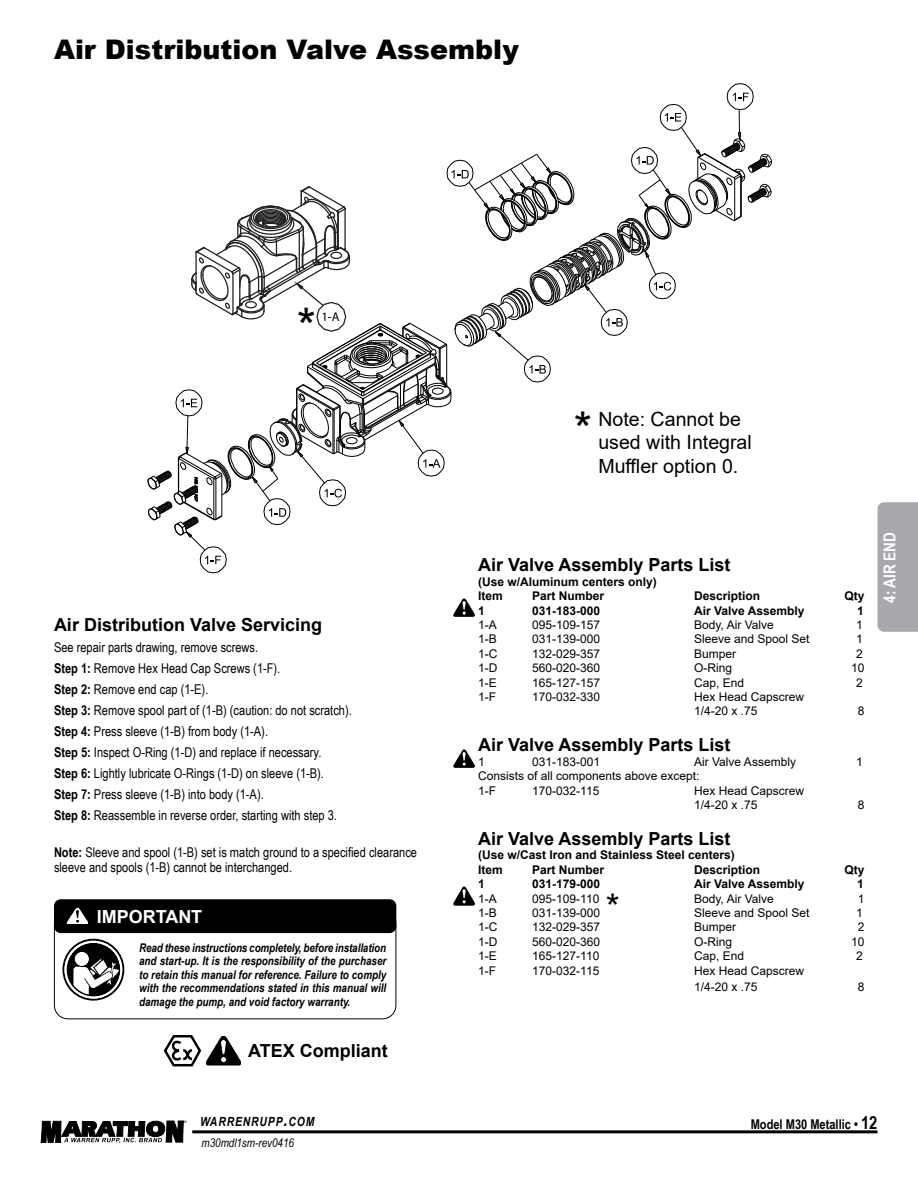
<style>
.page{position:relative;width:918px;height:1188px;background:#fff}
.page>*{position:absolute;margin:0;border:0;box-sizing:border-box;transform-origin:0 0}
.t1{font:49.35px "Arial";color:#000}
.t2{font:46.95px "Arial";color:#000}
.t3{font:36px "Arial";color:#000}
.t4{font:900 27px "Arial";color:#000}
.t5{font:19.65px/23.5px "Arial";color:#000}
.t6{font:700 18px "Arial";color:#000}
.t7{font:700 18px "Arial";color:#fff}
.t8{font:700 16.5px "Arial Narrow";color:#fff}
.t9{font:13.5px/21px "Arial Narrow";color:#000}
.t10{font:700 13.5px "Arial Narrow";color:#000}
.t11{font:12.75px "Myriad Pro";color:#000}
.t12{font:italic 700 12.6px "Arial Narrow";letter-spacing:.07em;color:#000}
.t13{font:12px/14.4px "Arial";color:#000}
.t14{font:italic 700 12px/13.5px "Arial Narrow";color:#000;text-align:justify}
.t15{font:700 12px/14.4px "Arial";color:#000}
.t16{font:italic 12px "Arial Narrow";color:#000}
.s1{font-weight:700}
.s2{font-size:18px}
</style>
<div class="page">
<svg style="left:41px;top:1121px;width:146px;height:22px"></svg>
<hr style="left:192px;top:1130px;width:686px;height:3px;background:#000">
<img style="left:206px;top:1036px;width:35px;height:29px">
<svg style="left:164px;top:1035px;width:37px;height:32px"></svg>
<img style="left:453px;top:598px;width:23px;height:19px">
<img style="left:453px;top:749px;width:23px;height:19px">
<img style="left:453px;top:886px;width:22px;height:20px">
<svg style="left:147px;top:83px;width:625px;height:490px"></svg>
<svg style="left:67px;top:943px;width:53px;height:54px"></svg>
<div style="left:62px;top:939px;width:62px;height:62px;border:2px solid #000;border-radius:50%"></div>
<div style="left:65px;top:941px;width:57px;height:57px;border:2px solid #fff;border-radius:50%"></div>
<img style="left:67px;top:943px;width:53px;height:53px;border-radius:26px">
<div style="left:75px;top:953px;width:13px;height:12px;background:#fff;border-radius:50%"></div>
<div style="left:75px;top:953px;width:13px;height:13px;border:1px solid #fff;border-radius:50%"></div>
<div style="left:54px;top:910px;width:342px;height:109px;border:1px solid #000;border-radius:14px"></div>
<div style="left:54px;top:899px;width:342px;height:34px;background:#000;border-radius:7px"></div>
<img style="left:67px;top:908px;width:20px;height:16px">
<div style="left:878px;top:502px;width:40px;height:130px;background:#a7a9ac"></div>
<h3 class="t4" style="left:54px;top:30px;width:467px">Air Distribution Valve Assembly</h3>
<h1 class="t1" style="left:297px;top:293px;width:21px">*</h1>
<p class="t11" style="left:321px;top:309px;width:20px">1-A</p>
<h3 class="t6" style="left:54px;top:612px;width:270px">Air Distribution Valve Servicing</h3>
<p class="t9" style="left:54px;top:636px;width:299px">See repair parts drawing, remove screws.<br><span class="s1">Step 1:</span> Remove Hex Head Cap Screws (1-F).<br><span class="s1">Step 2:</span> Remove end cap (1-E).<br><span class="s1">Step 3:</span> Remove spool part of (1-B) (caution: do not scratch).<br><span class="s1">Step 4:</span> Press sleeve (1-B) from body (1-A).<br><span class="s1">Step 5:</span> Inspect O-Ring (1-D) and replace if necessary.<br><span class="s1">Step 6:</span> Lightly lubricate O-Rings (1-D) on sleeve (1-B).<br><span class="s1">Step 7:</span> Press sleeve (1-B) into body (1-A).<br><span class="s1">Step 8:</span> Reassemble in reverse order, starting with step 3.</p>
<p class="t9" style="left:54px;top:845px;width:365px;line-height:15px"><span class="s1">Note:</span> Sleeve and spool (1-B) set is match ground to a specified clearance sleeve and spools (1-B) cannot be interchanged.</p>
<h3 class="t7" style="left:97px;top:904px;width:107px">IMPORTANT</h3>
<p class="t14" style="left:139px;top:940px;width:249px">Read these instructions completely, before installation and start-up. It is the responsibility of the purchaser to retain this manual for reference. Failure to comply with the recommendations stated in this manual will damage the pump, and void factory warranty.</p>
<h3 class="t6" style="left:248px;top:1038px;width:141px">ATEX Compliant</h3>
<h2 class="t2" style="left:574px;top:397px;width:20px">*</h2>
<h3 class="t5" style="left:598px;top:407px;width:155px">Note: Cannot be used with Integral<br>Muffler option 0.</h3>
<h3 class="t6" style="left:478px;top:552px;width:254px">Air Valve Assembly Parts List</h3>
<p class="t15" style="left:478px;top:574px;width:180px">(Use w/Aluminum centers only)<br>Item</p>
<p class="t15" style="left:532px;top:589px;width:74px">Part Number</p>
<p class="t15" style="left:694px;top:589px;width:68px">Description</p>
<p class="t15" style="left:845px;top:589px;width:22px">Qty</p>
<p class="t15" style="left:478px;top:603px;width:8px">1</p>
<p class="t15" style="left:532px;top:603px;width:70px">031-183-000</p>
<p class="t15" style="left:694px;top:603px;width:112px">Air Valve Assembly</p>
<p class="t15" style="left:857px;top:603px;width:8px">1</p>
<p class="t13" style="left:478px;top:617px;width:20px">1-A</p>
<p class="t13" style="left:532px;top:617px;width:70px">095-109-157</p>
<p class="t13" style="left:694px;top:617px;width:81px">Body, Air Valve</p>
<p class="t13" style="left:856px;top:617px;width:8px">1</p>
<p class="t13" style="left:478px;top:632px;width:20px">1-B</p>
<p class="t13" style="left:532px;top:632px;width:70px">031-139-000</p>
<p class="t13" style="left:694px;top:632px;width:117px">Sleeve and Spool Set</p>
<p class="t13" style="left:856px;top:632px;width:8px">1</p>
<p class="t13" style="left:478px;top:646px;width:21px">1-C</p>
<p class="t13" style="left:532px;top:646px;width:70px">132-029-357</p>
<p class="t13" style="left:694px;top:646px;width:44px">Bumper</p>
<p class="t13" style="left:856px;top:646px;width:8px">2</p>
<p class="t13" style="left:478px;top:661px;width:21px">1-D</p>
<p class="t13" style="left:532px;top:661px;width:70px">560-020-360</p>
<p class="t13" style="left:694px;top:661px;width:40px">O-Ring</p>
<p class="t13" style="left:851px;top:661px;width:15px">10</p>
<p class="t13" style="left:478px;top:675px;width:20px">1-E</p>
<p class="t13" style="left:532px;top:675px;width:70px">165-127-157</p>
<p class="t13" style="left:694px;top:675px;width:52px">Cap, End</p>
<p class="t13" style="left:856px;top:675px;width:8px">2</p>
<p class="t13" style="left:478px;top:689px;width:19px">1-F</p>
<p class="t13" style="left:532px;top:689px;width:70px">170-032-330</p>
<p class="t13" style="left:694px;top:689px;width:112px">Hex Head Capscrew<br>1/4-20 x .75</p>
<p class="t13" style="left:858px;top:704px;width:8px">8</p>
<h3 class="t6" style="left:478px;top:732px;width:254px">Air Valve Assembly Parts List</h3>
<p class="t13" style="left:478px;top:754px;width:8px">1</p>
<p class="t13" style="left:532px;top:754px;width:70px">031-183-001</p>
<p class="t13" style="left:694px;top:754px;width:103px">Air Valve Assembly</p>
<p class="t13" style="left:856px;top:754px;width:8px">1</p>
<p class="t13" style="left:478px;top:769px;width:223px">Consists of all components above except:<br>1-F</p>
<p class="t13" style="left:532px;top:783px;width:69px">170-032-115</p>
<p class="t13" style="left:694px;top:783px;width:112px">Hex Head Capscrew<br>1/4-20 x .75</p>
<p class="t13" style="left:858px;top:797px;width:8px">8</p>
<h3 class="t6" style="left:478px;top:826px;width:254px">Air Valve Assembly Parts List</h3>
<p class="t15" style="left:478px;top:848px;width:258px">(Use w/Cast Iron and Stainless Steel centers)<br>Item</p>
<p class="t15" style="left:532px;top:862px;width:74px">Part Number</p>
<p class="t15" style="left:694px;top:862px;width:68px">Description</p>
<p class="t15" style="left:845px;top:862px;width:22px">Qty</p>
<p class="t15" style="left:478px;top:877px;width:8px">1</p>
<p class="t15" style="left:532px;top:877px;width:70px">031-179-000</p>
<p class="t15" style="left:694px;top:877px;width:112px">Air Valve Assembly</p>
<p class="t15" style="left:857px;top:877px;width:8px">1</p>
<p class="t13" style="left:478px;top:891px;width:20px">1-A</p>
<p class="t13" style="left:532px;top:891px;width:69px">095-109-110</p>
<p class="t13" style="left:694px;top:891px;width:81px">Body, Air Valve</p>
<p class="t13" style="left:858px;top:891px;width:8px">1</p>
<p class="t13" style="left:478px;top:905px;width:20px">1-B</p>
<p class="t13" style="left:532px;top:905px;width:70px">031-139-000</p>
<p class="t13" style="left:694px;top:905px;width:117px">Sleeve and Spool Set</p>
<p class="t13" style="left:856px;top:905px;width:8px">1</p>
<p class="t13" style="left:478px;top:920px;width:21px">1-C</p>
<p class="t13" style="left:532px;top:920px;width:70px">132-029-357</p>
<p class="t13" style="left:694px;top:920px;width:44px">Bumper</p>
<p class="t13" style="left:858px;top:920px;width:8px">2</p>
<p class="t13" style="left:478px;top:934px;width:21px">1-D</p>
<p class="t13" style="left:532px;top:934px;width:70px">560-020-360</p>
<p class="t13" style="left:694px;top:934px;width:40px">O-Ring</p>
<p class="t13" style="left:851px;top:934px;width:15px">10</p>
<p class="t13" style="left:478px;top:949px;width:20px">1-E</p>
<p class="t13" style="left:532px;top:949px;width:69px">165-127-110</p>
<p class="t13" style="left:694px;top:949px;width:52px">Cap, End</p>
<p class="t13" style="left:856px;top:949px;width:8px">2</p>
<p class="t13" style="left:478px;top:963px;width:19px">1-F</p>
<p class="t13" style="left:532px;top:963px;width:69px">170-032-115</p>
<p class="t13" style="left:694px;top:962px;width:112px;line-height:16.2px">Hex Head Capscrew<br>1/4-20 x .75</p>
<h3 class="t3" style="left:606px;top:882px;width:16px">*</h3>
<p class="t13" style="left:858px;top:979px;width:8px">8</p>
<p class="t8" style="left:877px;top:603px;width:72px;rotate:-90deg">4: AIR END</p>
<p class="t12" style="left:200px;top:1112px;width:116px">WARRENRUPP<span class="s2">.</span>COM</p>
<p class="t10" style="left:751px;top:1114px;width:128px">Model M30 Metallic • <span class="s2">12</span></p>
<p class="t16" style="left:202px;top:1135px;width:94px">m30mdl1sm-rev0416</p>
</div>
